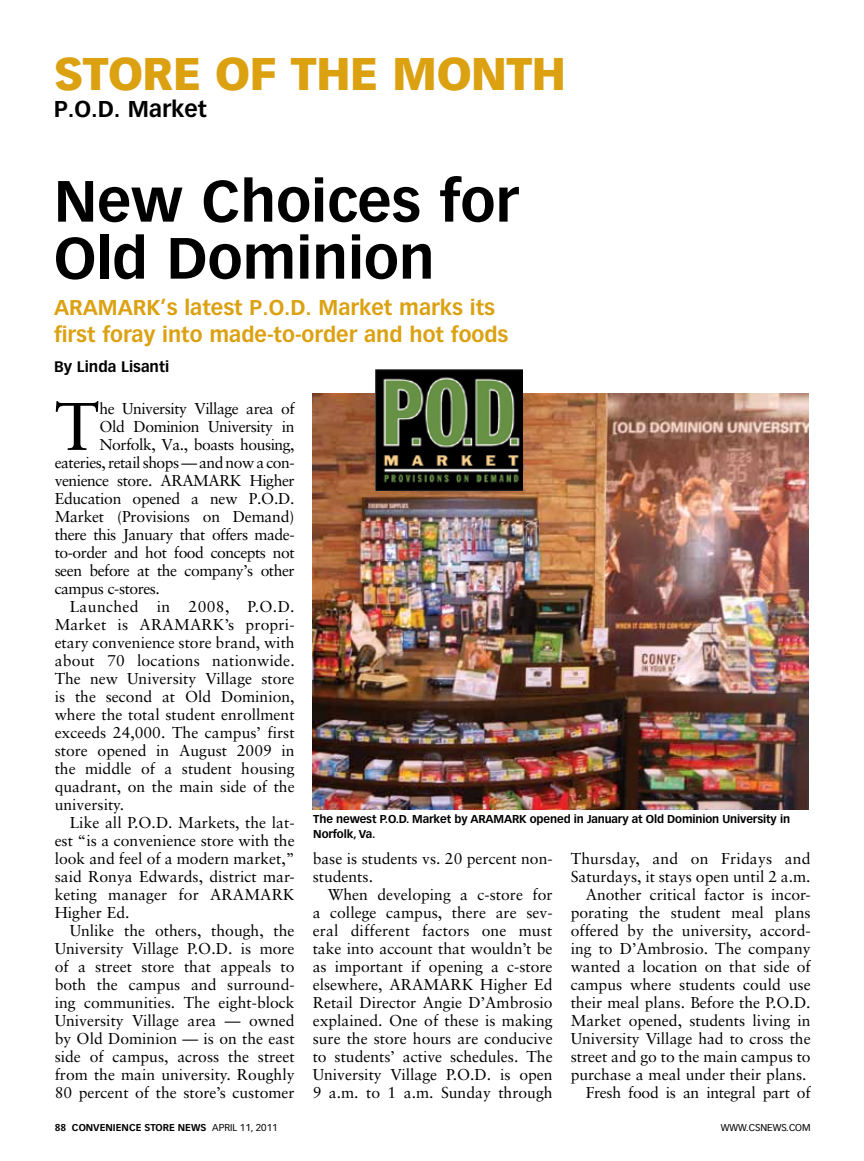
<style>
.page{position:relative;width:864px;height:1161px;background:#fff}
.page>*{position:absolute;margin:0;border:0;box-sizing:border-box;transform-origin:0 0}
.t1{font:67.35px "Sabon";color:#000}
.t2{font:700 57px/57px "Vectora LH";color:#000}
.t3{font:900 45px "Vectora LH";letter-spacing:-.01em;color:#dba111}
.t4{font:700 22.5px "Vectora LH";color:#000}
.t5{font:700 21px/27px "Vectora LH";color:#dba111}
.t6{font:15.75px/18px "Sabon";color:#000}
.t7{font:15.75px "Sabon";letter-spacing:-.03em;color:#000}
.t8{font:15.75px "Sabon";letter-spacing:-.02em;color:#000}
.t9{font:15.75px "Sabon";letter-spacing:.025em;color:#000}
.t10{font:700 15px "Vectora LH";color:#000}
.t11{font:700 11.25px/15px "Vectora LH";letter-spacing:-.01em;color:#000}
.t12{font:700 9.75px "Vectora LH";color:#000}
.t13{font:9.75px "Vectora LH";color:#000}
.s1{font-weight:400}
</style>
<div class="page">
<img style="left:312px;top:393px;width:497px;height:416px">
<img style="left:375px;top:370px;width:148px;height:120px">
<h3 class="t3" style="left:54px;top:46px;width:514px">STORE OF THE MONTH</h3>
<h3 class="t4" style="left:54px;top:95px;width:155px">P.O.D. Market</h3>
<h2 class="t2" style="left:54px;top:173px;width:466px">New Choices for<br>Old Dominion</h2>
<h3 class="t5" style="left:54px;top:294px;width:456px">ARAMARK’s latest P.O.D. Market marks its first foray into made-to-order and hot foods</h3>
<p class="t10" style="left:54px;top:357px;width:117px">By Linda Lisanti</p>
<h1 class="t1" style="left:55px;top:386px;width:46px">T</h1>
<p class="t7" style="left:100px;top:399px;width:197px">he University Village area of</p>
<p class="t7" style="left:100px;top:417px;width:197px">Old Dominion University in</p>
<p class="t7" style="left:100px;top:435px;width:197px">Norfolk, Va., boasts housing,</p>
<p class="t7" style="left:55px;top:453px;width:242px">eateries, retail shops — and now a con-</p>
<p class="t7" style="left:55px;top:471px;width:241px">venience store. ARAMARK Higher</p>
<p class="t8" style="left:55px;top:489px;width:241px">Education opened a new P.O.D.</p>
<p class="t6" style="left:55px;top:507px;width:241px">Market (Provisions on Demand)</p>
<p class="t7" style="left:55px;top:525px;width:241px">there this January that offers made-</p>
<p class="t7" style="left:55px;top:543px;width:241px">to-order and hot food concepts not</p>
<p class="t7" style="left:55px;top:561px;width:242px">seen before at the company’s other</p>
<p class="t7" style="left:55px;top:579px;width:107px">campus c-stores.</p>
<p class="t9" style="left:70px;top:597px;width:227px">Launched in 2008, P.O.D.</p>
<p class="t6" style="left:55px;top:615px;width:242px">Market is ARAMARK’s propri-</p>
<p class="t6" style="left:55px;top:633px;width:242px">etary convenience store brand, with</p>
<p class="t6" style="left:55px;top:651px;width:242px">about 70 locations nationwide.</p>
<p class="t6" style="left:55px;top:669px;width:241px">The new University Village store</p>
<p class="t6" style="left:55px;top:687px;width:241px">is the second at Old Dominion,</p>
<p class="t6" style="left:55px;top:705px;width:241px">where the total student enrollment</p>
<p class="t6" style="left:55px;top:723px;width:242px">exceeds 24,000. The campus’ first</p>
<p class="t6" style="left:55px;top:741px;width:242px">store opened in August 2009 in</p>
<p class="t6" style="left:55px;top:759px;width:242px">the middle of a student housing</p>
<p class="t6" style="left:55px;top:777px;width:241px">quadrant, on the main side of the</p>
<p class="t6" style="left:55px;top:795px;width:71px">university.</p>
<p class="t6" style="left:70px;top:813px;width:226px">Like all P.O.D. Markets, the lat-</p>
<p class="t6" style="left:55px;top:831px;width:242px">est “is a convenience store with the</p>
<p class="t6" style="left:55px;top:849px;width:242px">look and feel of a modern market,”</p>
<p class="t6" style="left:55px;top:867px;width:241px">said Ronya Edwards, district mar-</p>
<p class="t6" style="left:55px;top:885px;width:241px">keting manager for ARAMARK</p>
<p class="t6" style="left:55px;top:903px;width:76px">Higher Ed.</p>
<p class="t6" style="left:70px;top:921px;width:226px">Unlike the others, though, the</p>
<p class="t6" style="left:55px;top:939px;width:241px">University Village P.O.D. is more</p>
<p class="t6" style="left:55px;top:957px;width:241px">of a street store that appeals to</p>
<p class="t6" style="left:55px;top:975px;width:242px">both the campus and surround-</p>
<p class="t6" style="left:55px;top:993px;width:242px">ing communities. The eight-block</p>
<p class="t6" style="left:55px;top:1011px;width:241px">University Village area — owned</p>
<p class="t6" style="left:55px;top:1029px;width:241px">by Old Dominion — is on the east</p>
<p class="t6" style="left:55px;top:1047px;width:241px">side of campus, across the street</p>
<p class="t6" style="left:55px;top:1065px;width:241px">from the main university. Roughly</p>
<p class="t6" style="left:55px;top:1083px;width:241px">80 percent of the store’s customer</p>
<p class="t11" style="left:313px;top:812px;width:478px">The newest P.O.D. Market by ARAMARK opened in January at Old Dominion University in<br>Norfolk, Va.</p>
<p class="t6" style="left:313px;top:849px;width:241px">base is students vs. 20 percent non&shy;students.</p>
<p class="t6" style="left:313px;top:885px;width:242px;text-align:justify;text-indent:15px">When developing a c-store for a college campus, there are sev&shy;eral different factors one must take into account that wouldn’t be as important if opening a c-store elsewhere, ARAMARK Higher Ed Retail Director Angie D’Ambrosio explained. One of these is making sure the store hours are conducive to students’ active schedules. The University Village P.O.D. is open 9 a.m. to 1 a.m. Sunday through</p>
<p class="t6" style="left:571px;top:849px;width:242px;text-align:right">Thursday, and on Fridays and Saturdays, it stays open until 2 a.m.<br>Another critical factor is incor&shy;porating the student meal plans offered by the university, accord&shy;ing to D’Ambrosio. The company wanted a location on that side of campus where students could use their meal plans. Before the P.O.D.<br>Market opened, students living in University Village had to cross the street and go to the main campus to purchase a meal under their plans.<br>Fresh food is an integral part of</p>
<p class="t12" style="left:55px;top:1122px;width:224px">88 CONVENIENCE STORE NEWS <span class="s1">APRIL 11, 2011</span></p>
<p class="t13" style="left:721px;top:1122px;width:91px">WWW.CSNEWS.COM</p>
</div>
